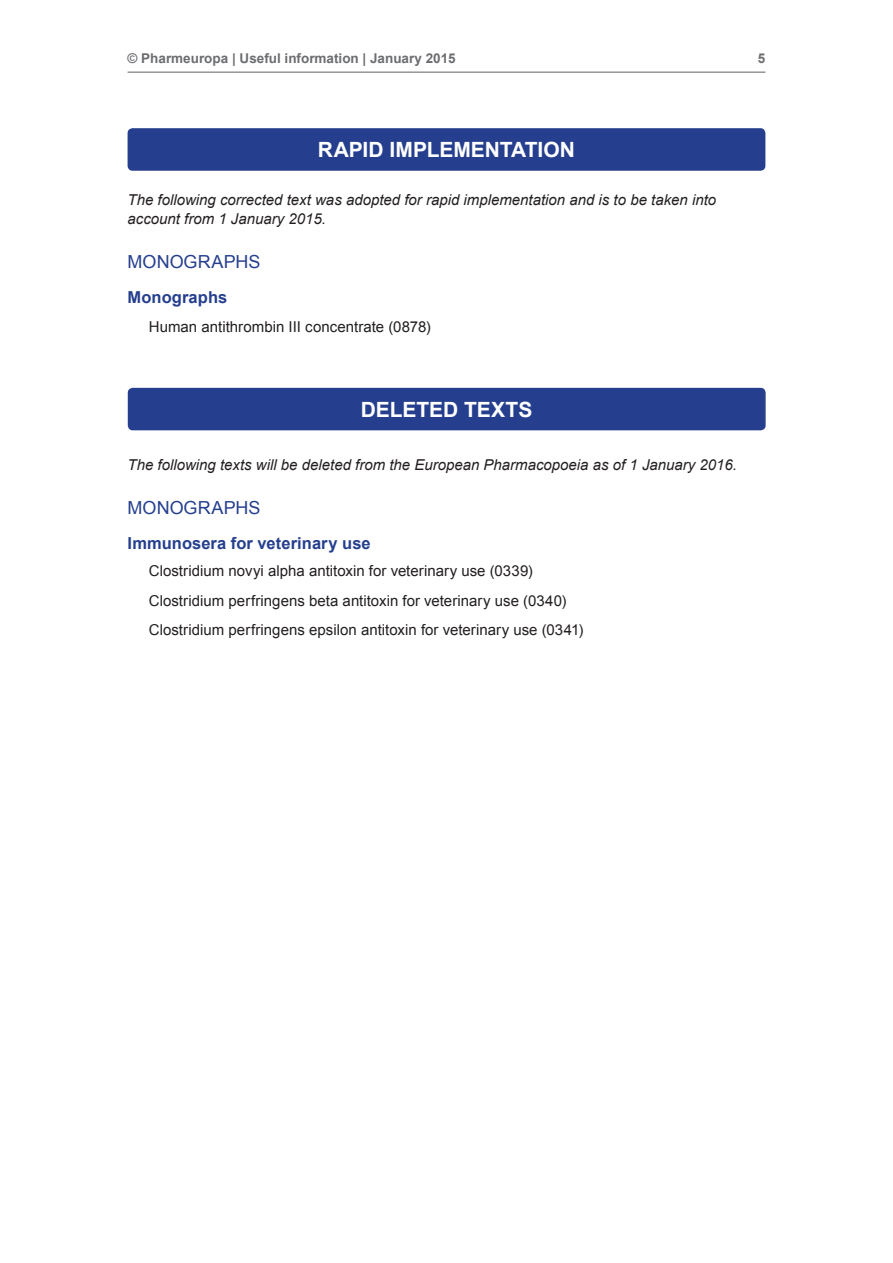
<style>
.page{position:relative;width:893px;height:1263px;background:#fff}
.page>*{position:absolute;margin:0;border:0;box-sizing:border-box;transform-origin:0 0}
.PhpaOnline_Titre_4{font:700 21px "Arial";color:#fff}
.PhpaOnline_Titre_7_b{font:18px "Arial";letter-spacing:.005em;color:#253f8e}
.PhpaOnline_Titre_3A{font:700 16.5px "Arial";letter-spacing:.005em;color:#253f8e}
.PhpaOnline_body{font:15px "Arial";color:#231f20}
.PhpaOnline_disclaime{font:italic 15px/19.5px "Arial";color:#231f20}
.t1{font:700 13.5px "Arial";color:#6c6d70}
</style>
<div class="page">
<hr style="left:128px;top:71px;width:637px;height:2px;background:#939598">
<div style="left:128px;top:129px;width:637px;height:41px;background:#253f8e;border-radius:4px"></div>
<div style="left:128px;top:128px;width:637px;height:43px;border:2px solid #253f8e;border-radius:4px"></div>
<div style="left:129px;top:389px;width:636px;height:41px;background:#253f8e;border-radius:4px"></div>
<div style="left:128px;top:388px;width:638px;height:42px;border:2px solid #253f8e;border-radius:4px"></div>
<p class="t1" style="left:128px;top:49px;width:330px">© Pharmeuropa | Useful information | January 2015</p>
<p class="t1" style="left:758px;top:49px;width:9px">5</p>
<p class="PhpaOnline_Titre_4" style="left:318px;top:136px;width:259px">RAPID IMPLEMENTATION</p>
<p class="PhpaOnline_disclaime" style="left:128px;top:190px;width:590px">The following corrected text was adopted for rapid implementation and is to be taken into account from 1 January 2015.</p>
<p class="PhpaOnline_Titre_7_b" style="left:128px;top:250px;width:134px">MONOGRAPHS</p>
<p class="PhpaOnline_Titre_3A" style="left:128px;top:286px;width:101px">Monographs</p>
<p class="PhpaOnline_body" style="left:149px;top:317px;width:284px">Human antithrombin III concentrate (0878)</p>
<p class="PhpaOnline_Titre_4" style="left:361px;top:395px;width:173px">DELETED TEXTS</p>
<p class="PhpaOnline_disclaime" style="left:128px;top:455px;width:611px">The following texts will be deleted from the European Pharmacopoeia as of 1 January 2016.</p>
<p class="PhpaOnline_Titre_7_b" style="left:128px;top:496px;width:134px">MONOGRAPHS</p>
<p class="PhpaOnline_Titre_3A" style="left:128px;top:532px;width:245px">Immunosera for veterinary use</p>
<p class="PhpaOnline_body" style="left:149px;top:561px;width:386px">Clostridium novyi alpha antitoxin for veterinary use (0339)</p>
<p class="PhpaOnline_body" style="left:149px;top:590px;width:419px">Clostridium perfringens beta antitoxin for veterinary use (0340)</p>
<p class="PhpaOnline_body" style="left:149px;top:620px;width:436px">Clostridium perfringens epsilon antitoxin for veterinary use (0341)</p>
</div>
